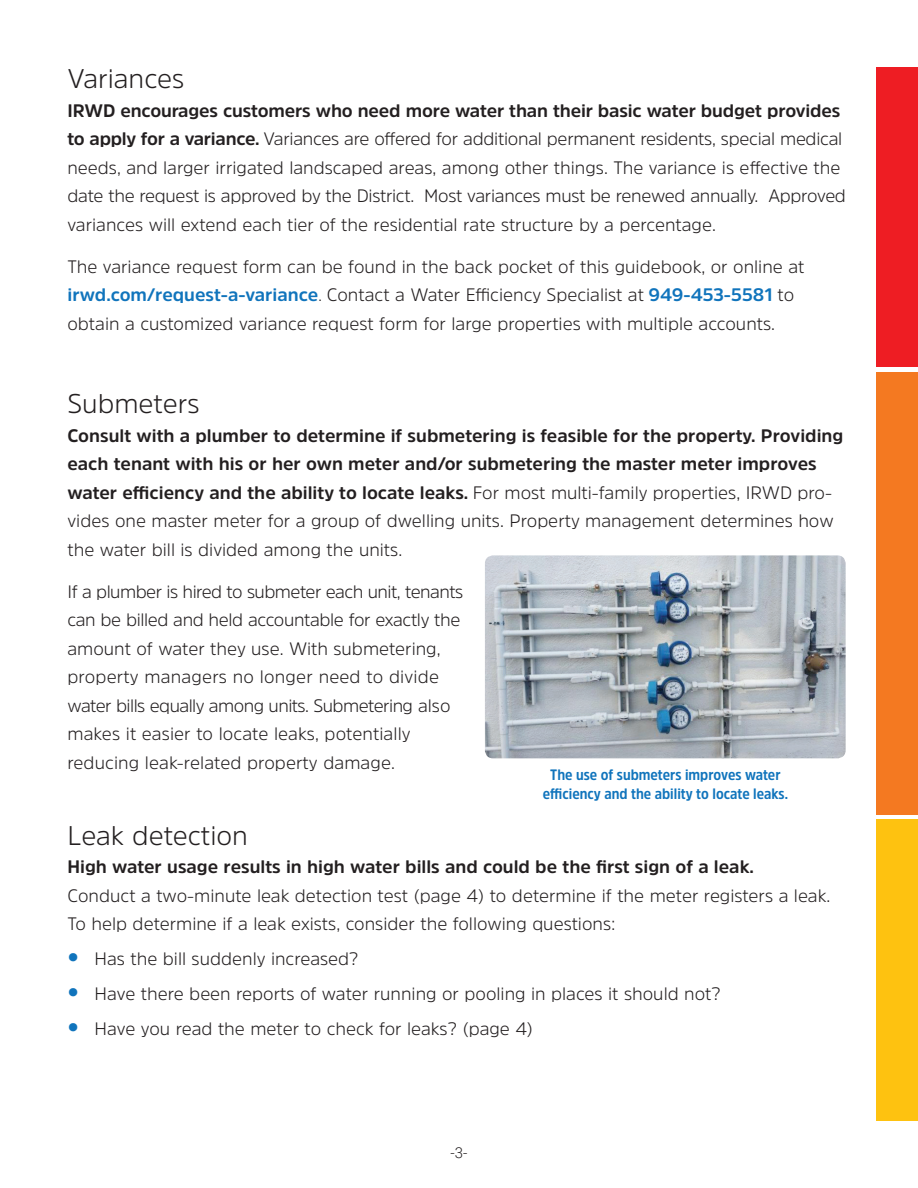
<style>
.page{position:relative;width:918px;height:1188px;background:#fff}
.page>*{position:absolute;margin:0;border:0;box-sizing:border-box;transform-origin:0 0}
.t1{font:300 27px "Amsi Pro";color:#231f20}
.t2{font:300 18px/28.5px "Amsi Pro";color:#231f20}
.t3{font:700 18px/28.5px "Amsi Pro";color:#231f20}
.t4{font:700 15px/19.5px "Amsi Pro Narw";color:#1074bc;text-align:center}
.t5{font:300 15px "Roboto";color:#231f20}
.s1{font-weight:700}
.s2{font-weight:700;color:#1074bc}
.s3{font-family:"Roboto"}
.s4{font-weight:300}
.s5{font-weight:700;font-size:28.5px;color:#1074bc}
</style>
<div class="page">
<div style="left:877px;top:372px;width:41px;height:442px;background:#f47921"></div>
<div style="left:877px;top:819px;width:41px;height:301px;background:#fec210"></div>
<div style="left:877px;top:68px;width:41px;height:299px;background:#ee1d23"></div>
<img style="left:485px;top:555px;width:361px;height:203px">
<h1 class="t1" style="left:68px;top:60px;width:118px">Variances</h1>
<p class="t2" style="left:68px;top:96px;width:780px"><span class="s1">IRWD encourages customers who need more water than their basic water budget provides to apply for a variance.</span> Variances are offered for additional permanent residents, special medical needs, and larger irrigated landscaped areas, among other things. The variance is effective the date the request is approved by the District. Most variances must be renewed annually. Approved variances will extend each tier of the residential rate structure by a percentage.</p>
<p class="t2" style="left:68px;top:252px;width:738px">The variance request form can be found in the back pocket of this guidebook, or online at <span class="s2">irwd.com/request-a-variance</span><span class="s3">.</span> Contact a Water Efficiency Specialist at <span class="s2">949-453-5581</span> to obtain a customized variance request form for large properties with multiple accounts.</p>
<h1 class="t1" style="left:68px;top:385px;width:134px">Submeters</h1>
<p class="t3" style="left:68px;top:421px;width:777px">Consult with a plumber to determine if submetering is feasible for the property. Providing each tenant with his or her own meter and/or submetering the master meter improves water efficiency and the ability to locate leaks. <span class="s4">For most multi-family properties, IRWD pro&shy;vides one master meter for a group of dwelling units. Property management determines how the water bill is divided among the units.</span></p>
<p class="t2" style="left:68px;top:577px;width:397px">If a plumber is hired to submeter each unit, tenants can be billed and held accountable for exactly the amount of water they use. With submetering, property managers no longer need to divide water bills equally among units. Submetering also makes it easier to locate leaks, potentially reducing leak-related property damage.</p>
<p class="t4" style="left:543px;top:765px;width:247px">The use of submeters improves water efficiency and the ability to locate leaks.</p>
<h1 class="t1" style="left:68px;top:816px;width:182px">Leak detection</h1>
<p class="t3" style="left:68px;top:852px;width:688px">High water usage results in high water bills and could be the first sign of a leak.</p>
<p class="t2" style="left:68px;top:881px;width:764px">Conduct a two-minute leak detection test (page 4) to determine if the meter registers a leak.<br>To help determine if a leak exists, consider the following questions:</p>
<p class="t2" style="left:68px;top:944px;width:292px"><span class="s5">•</span> Has the bill suddenly increased?</p>
<p class="t2" style="left:68px;top:979px;width:655px"><span class="s5">•</span> Have there been reports of water running or pooling in places it should not?</p>
<p class="t2" style="left:68px;top:1014px;width:467px"><span class="s5">•</span> Have you read the meter to check for leaks? (page 4)</p>
<p class="t5" style="left:451px;top:1143px;width:18px">-3-</p>
</div>
